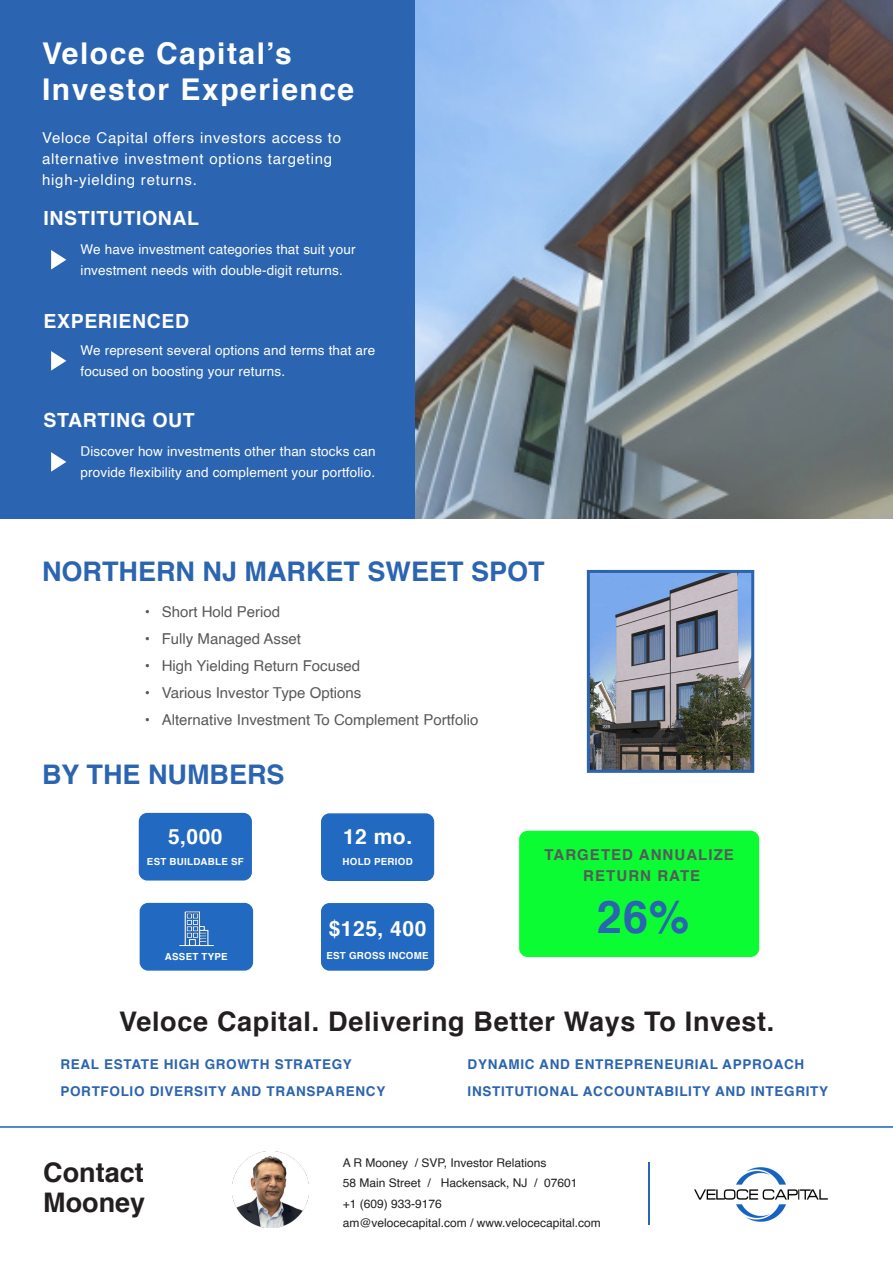
<style>
.page{position:relative;width:893px;height:1263px;background:#fff}
.page>*{position:absolute;margin:0;border:0;box-sizing:border-box;transform-origin:0 0}
.M_B_48_Lea_48_Trac_2{font:700 45px "Helvetica";color:#2b64b0}
.M_B_24_Trac_50_Left{font:700 30px/36px "Helvetica";letter-spacing:.05em;color:#fff}
.M_B_48_Lea_48_Trac_2-2{font:700 27px "Helvetica";letter-spacing:.025em;color:#231f20}
.M_B_18_Lea_22_Left{font:700 27px "Helvetica";color:#2b64b0}
.Op_Sa__Bo_Si_18{font:700 27px/30px "Helvetica";color:#231f20}
.M_B_48_Lea_48_Trac_2-3{font:700 21px "Helvetica";letter-spacing:.025em;color:#fff}
.Op_Siz_13_Lea_16_Lef{font:700 19.5px "Helvetica";letter-spacing:.03em;color:#fff}
.t1{font:15px "Helvetica";color:#57585a}
.M_B_24_Trac_50_Left-2{font:15px/21px "Helvetica";letter-spacing:.05em;color:#fff}
.M_B_48_Lea_48_Trac_2-4{font:700 15px/21px "Helvetica";letter-spacing:.07em;color:#57585a;text-align:center}
.Op_Sa_Reg_Siz_9_Lea{font:13.5px/21px "Helvetica";letter-spacing:.01em;color:#fff}
.O_R_8_L_13_T_5_C{font:700 13.5px "Helvetica";letter-spacing:.05em;color:#2b64b0}
.Op_Sa_Reg_Siz_9_Lea-2{font:12px "Helvetica";color:#231f20}
.M_B_48_Lea_48_Trac_2-5{font:700 9.75px "Helvetica";letter-spacing:.025em;color:#fff}
</style>
<div class="page">
<img style="left:415px;top:0;width:478px;height:519px">
<div style="left:0;top:0;width:415px;height:519px;background:#2b64b0"></div>
<svg style="left:51px;top:250px;width:15px;height:20px"></svg>
<svg style="left:51px;top:351px;width:15px;height:20px"></svg>
<svg style="left:51px;top:452px;width:15px;height:20px"></svg>
<svg style="left:0;top:1126px;width:893px;height:73px"></svg>
<img style="left:691px;top:1156px;width:140px;height:66px">
<hr style="left:648px;top:1162px;width:2px;height:63px;background:#2b64b0">
<img style="left:232px;top:1151px;width:76px;height:77px">
<img style="left:591px;top:574px;width:159px;height:195px">
<div style="left:587px;top:570px;width:167px;height:203px;border:3px solid #2b64b0"></div>
<div style="left:139px;top:813px;width:113px;height:67px;background:#2169c1;border-radius:9px"></div>
<div style="left:321px;top:813px;width:113px;height:68px;background:#2169c1;border-radius:9px"></div>
<div style="left:140px;top:903px;width:113px;height:68px;background:#2169c1;border-radius:9px"></div>
<div style="left:321px;top:903px;width:113px;height:68px;background:#2169c1;border-radius:9px"></div>
<div style="left:519px;top:831px;width:240px;height:126px;background:#0bfc33;border-radius:9px"></div>
<img style="left:179px;top:911px;width:35px;height:36px">
<p class="M_B_24_Trac_50_Left" style="left:42px;top:36px;width:314px">Veloce Capital’s<br>Investor Experience</p>
<p class="M_B_24_Trac_50_Left-2" style="left:42px;top:127px;width:301px">Veloce Capital offers investors access to alternative investment options targeting high-yielding returns.</p>
<p class="Op_Siz_13_Lea_16_Lef" style="left:44px;top:202px;width:157px">INSTITUTIONAL</p>
<p class="Op_Sa_Reg_Siz_9_Lea" style="left:81px;top:239px;width:276px">We have investment categories that suit your investment needs with double-digit returns.</p>
<p class="Op_Siz_13_Lea_16_Lef" style="left:44px;top:305px;width:147px">EXPERIENCED</p>
<p class="Op_Sa_Reg_Siz_9_Lea" style="left:81px;top:340px;width:296px">We represent several options and terms that are focused on boosting your returns.</p>
<p class="Op_Siz_13_Lea_16_Lef" style="left:44px;top:405px;width:153px">STARTING OUT</p>
<p class="Op_Sa_Reg_Siz_9_Lea" style="left:81px;top:441px;width:296px">Discover how investments other than stocks can provide flexibility and complement your portfolio.</p>
<p class="M_B_18_Lea_22_Left" style="left:42px;top:550px;width:504px">NORTHERN NJ MARKET SWEET SPOT</p>
<p class="t1" style="left:145px;top:600px;width:137px">• Short Hold Period</p>
<p class="t1" style="left:145px;top:627px;width:158px">• Fully Managed Asset</p>
<p class="t1" style="left:145px;top:654px;width:217px">• High Yielding Return Focused</p>
<p class="t1" style="left:145px;top:681px;width:218px">• Various Investor Type Options</p>
<p class="t1" style="left:145px;top:708px;width:335px">• Alternative Investment To Complement Portfolio</p>
<p class="M_B_18_Lea_22_Left" style="left:42px;top:753px;width:244px">BY THE NUMBERS</p>
<p class="M_B_48_Lea_48_Trac_2-3" style="left:168px;top:820px;width:56px">5,000</p>
<p class="M_B_48_Lea_48_Trac_2-3" style="left:343px;top:820px;width:71px">12 mo.</p>
<p class="M_B_48_Lea_48_Trac_2-5" style="left:147px;top:854px;width:98px">EST BUILDABLE SF</p>
<p class="M_B_48_Lea_48_Trac_2-5" style="left:343px;top:854px;width:72px">HOLD PERIOD</p>
<p class="M_B_48_Lea_48_Trac_2-5" style="left:165px;top:948px;width:64px">ASSET TYPE</p>
<p class="M_B_48_Lea_48_Trac_2-3" style="left:329px;top:911px;width:99px">$125, 400</p>
<p class="M_B_48_Lea_48_Trac_2-5" style="left:326px;top:947px;width:104px">EST GROSS INCOME</p>
<p class="M_B_48_Lea_48_Trac_2-4" style="left:544px;top:844px;width:191px">TARGETED ANNUALIZE<br>RETURN RATE</p>
<p class="M_B_48_Lea_48_Trac_2" style="left:597px;top:881px;width:94px">26%</p>
<p class="M_B_48_Lea_48_Trac_2-2" style="left:119px;top:999px;width:657px">Veloce Capital. Delivering Better Ways To Invest.</p>
<p class="O_R_8_L_13_T_5_C" style="left:60px;top:1053px;width:293px">REAL ESTATE HIGH GROWTH STRATEGY</p>
<p class="O_R_8_L_13_T_5_C" style="left:60px;top:1080px;width:326px">PORTFOLIO DIVERSITY AND TRANSPARENCY</p>
<p class="O_R_8_L_13_T_5_C" style="left:468px;top:1053px;width:338px">DYNAMIC AND ENTREPRENEURIAL APPROACH</p>
<p class="O_R_8_L_13_T_5_C" style="left:468px;top:1080px;width:362px">INSTITUTIONAL ACCOUNTABILITY AND INTEGRITY</p>
<p class="Op_Sa__Bo_Si_18" style="left:43px;top:1158px;width:104px">Contact<br>Mooney</p>
<p class="Op_Sa_Reg_Siz_9_Lea-2" style="left:343px;top:1153px;width:205px">A R Mooney / SVP, Investor Relations</p>
<p class="Op_Sa_Reg_Siz_9_Lea-2" style="left:343px;top:1173px;width:236px">58 Main Street / Hackensack, NJ / 07601</p>
<p class="Op_Sa_Reg_Siz_9_Lea-2" style="left:343px;top:1194px;width:101px">+1 (609) 933-9176</p>
<p class="Op_Sa_Reg_Siz_9_Lea-2" style="left:343px;top:1213px;width:260px">am@velocecapital.com / www.velocecapital.com</p>
</div>
